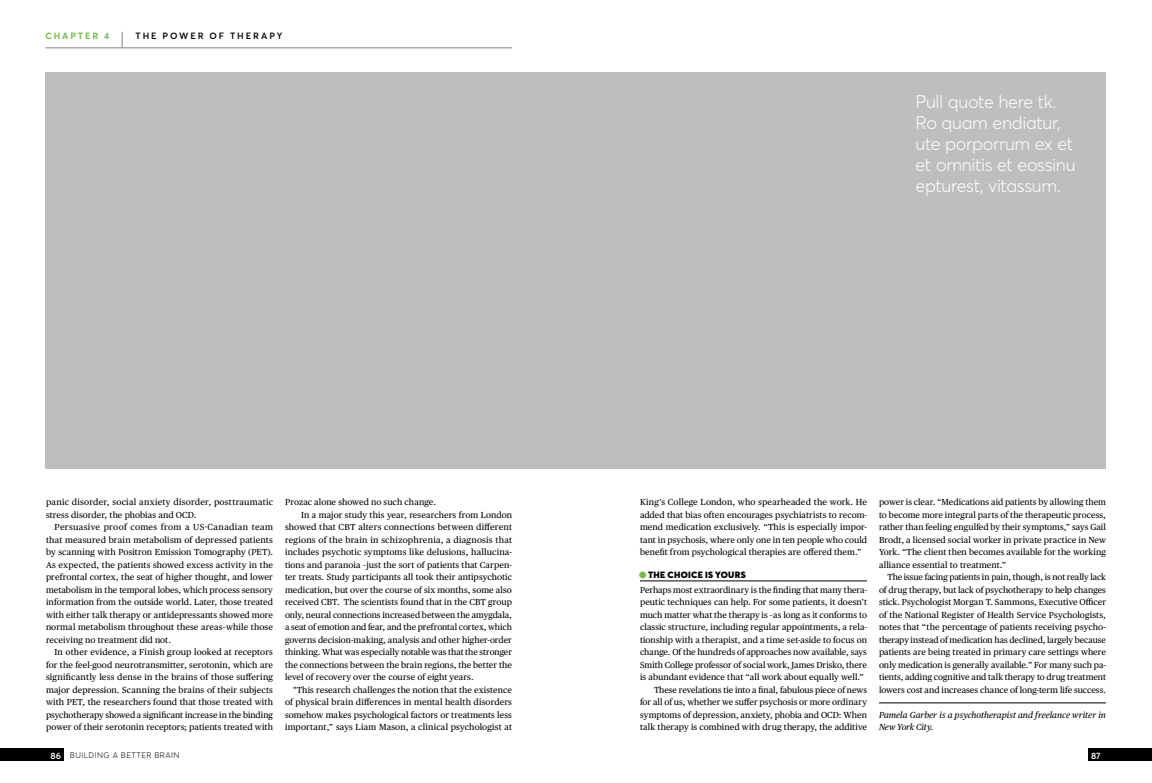
<style>
.page{position:relative;width:1152px;height:783px;background:#fff}
.page>*{position:absolute;margin:0;border:0;box-sizing:border-box;transform-origin:0 0}
.t1{font:300 18px/21px "Averta";letter-spacing:-.02em;color:#fff}
.t2{font:600 9px "Averta";letter-spacing:.205em;color:#000}
.t3{font:900 9px "Averta";letter-spacing:.025em;color:#000}
.t4{font:700 9px "Averta";letter-spacing:.21em;color:#72bf44}
.t5{font:600 9px "Averta";color:#fff}
.t6{font:8.8px/12.5px "Publico Text";letter-spacing:.01em;color:#000;text-align:justify}
.t7{font:italic 8.8px/12.5px "Publico Text";letter-spacing:-.005em;color:#000}
.t8{font:8.8px "Publico Text";letter-spacing:-.01em;color:#000}
.t9{font:300 8px "Averta";letter-spacing:.05em;color:#000}
.s1{font-size:26px;color:#72bf44}
.s2{font-weight:600;font-size:9px;color:#fff}
</style>
<div class="page">
<hr style="left:45px;top:48px;width:467px;height:1px;background:#808285">
<svg style="left:122px;top:32px;width:1px;height:16px"></svg>
<hr style="left:640px;top:581px;width:227px;height:1px;background:#000">
<hr style="left:879px;top:703px;width:227px;height:1px;background:#000">
<div style="left:45px;top:73px;width:1061px;height:396px;background:#bcbec0"></div>
<div style="left:0;top:748px;width:64px;height:13px;background:#000"></div>
<div style="left:1088px;top:748px;width:64px;height:13px;background:#000"></div>
<p class="t4" style="left:45px;top:30px;width:65px">CHAPTER 4</p>
<p class="t2" style="left:136px;top:30px;width:148px">THE POWER OF THERAPY</p>
<p class="t6" style="left:46px;top:495px;width:228px">panic disorder, social anxiety disorder, posttraumatic stress disorder, the phobias and OCD.</p>
<p class="t6" style="left:46px;top:520px;width:229px;text-indent:8px">Persuasive proof comes from a US-Canadian team that measured brain metabolism of depressed patients by scanning with Positron Emission Tomography (PET).<br>As expected, the patients showed excess activity in the prefrontal cortex, the seat of higher thought, and lower metabolism in the temporal lobes, which process sensory information from the outside world. Later, those treated with either talk therapy or antidepressants showed more normal metabolism throughout these areas–while those receiving no treatment did not.</p>
<p class="t6" style="left:46px;top:645px;width:229px;text-indent:8px">In other evidence, a Finish group looked at receptors for the feel-good neurotransmitter, serotonin, which are significantly less dense in the brains of those suffering major depression. Scanning the brains of their subjects with PET, the researchers found that those treated with psychotherapy showed a significant increase in the binding power of their serotonin receptors; patients treated with</p>
<p class="t6" style="left:285px;top:495px;width:152px">Prozac alone showed no such change.</p>
<p class="t6" style="left:301px;top:508px;width:212px">In a major study this year, researchers from London</p>
<p class="t6" style="left:285px;top:520px;width:229px">showed that CBT alters connections between different</p>
<p class="t6" style="left:285px;top:533px;width:229px">regions of the brain in schizophrenia, a diagnosis that</p>
<p class="t6" style="left:285px;top:545px;width:229px">includes psychotic symptoms like delusions, hallucina-</p>
<p class="t6" style="left:285px;top:558px;width:229px">tions and paranoia –just the sort of patients that Carpen-</p>
<p class="t6" style="left:285px;top:570px;width:229px">ter treats. Study participants all took their antipsychotic</p>
<p class="t6" style="left:285px;top:583px;width:229px">medication, but over the course of six months, some also</p>
<p class="t6" style="left:285px;top:595px;width:229px">received CBT. The scientists found that in the CBT group</p>
<p class="t6" style="left:285px;top:608px;width:229px">only, neural connections increased between the amygdala,</p>
<p class="t8" style="left:285px;top:621px;width:228px">a seat of emotion and fear, and the prefrontal cortex, which</p>
<p class="t6" style="left:285px;top:633px;width:228px">governs decision-making, analysis and other higher-order</p>
<p class="t6" style="left:285px;top:645px;width:228px">thinking. What was especially notable was that the stronger</p>
<p class="t6" style="left:285px;top:658px;width:229px">the connections between the brain regions, the better the</p>
<p class="t6" style="left:285px;top:670px;width:190px">level of recovery over the course of eight years.</p>
<p class="t6" style="left:293px;top:683px;width:220px">"This research challenges the notion that the existence</p>
<p class="t6" style="left:285px;top:695px;width:229px">of physical brain differences in mental health disorders</p>
<p class="t6" style="left:285px;top:708px;width:229px">somehow makes psychological factors or treatments less</p>
<p class="t6" style="left:285px;top:720px;width:228px">important,” says Liam Mason, a clinical psychologist at</p>
<h1 class="t1" style="left:916px;top:91px;width:161px">Pull quote here tk.<br>Ro quam endiatur, ute porporrum ex et et omnitis et eossinu epturest, vitassum.</h1>
<p class="t6" style="left:640px;top:495px;width:229px">King’s College London, who spearheaded the work. He added that bias often encourages psychiatrists to recom&shy;mend medication exclusively. “This is especially impor&shy;tant in psychosis, where only one in ten people who could benefit from psychological therapies are offered them.”</p>
<p class="t3" style="left:637px;top:569px;width:110px"><span class="s1">•</span>THE CHOICE IS YOURS</p>
<p class="t6" style="left:640px;top:583px;width:228px">Perhaps most extraordinary is the finding that many thera-</p>
<p class="t6" style="left:640px;top:595px;width:229px">peutic techniques can help. For some patients, it doesn’t</p>
<p class="t6" style="left:640px;top:608px;width:229px">much matter what the therapy is –as long as it conforms to</p>
<p class="t6" style="left:640px;top:620px;width:229px">classic structure, including regular appointments, a rela-</p>
<p class="t6" style="left:640px;top:633px;width:229px">tionship with a therapist, and a time set-aside to focus on</p>
<p class="t6" style="left:640px;top:645px;width:228px">change. Of the hundreds of approaches now available, says</p>
<p class="t6" style="left:640px;top:658px;width:228px">Smith College professor of social work, James Drisko, there</p>
<p class="t6" style="left:640px;top:670px;width:225px">is abundant evidence that “all work about equally well.”</p>
<p class="t6" style="left:654px;top:683px;width:214px">These revelations tie into a final, fabulous piece of news</p>
<p class="t6" style="left:640px;top:695px;width:228px">for all of us, whether we suffer psychosis or more ordinary</p>
<p class="t6" style="left:640px;top:708px;width:229px">symptoms of depression, anxiety, phobia and OCD: When</p>
<p class="t6" style="left:640px;top:720px;width:229px">talk therapy is combined with drug therapy, the additive</p>
<p class="t6" style="left:879px;top:495px;width:229px">power is clear. “Medications aid patients by allowing them to become more integral parts of the therapeutic process, rather than feeling engulfed by their symptoms,” says Gail Brodt, a licensed social worker in private practice in New York. “The client then becomes available for the working alliance essential to treatment.”</p>
<p class="t6" style="left:879px;top:570px;width:229px;text-indent:8px">The issue facing patients in pain, though, is not really lack of drug therapy, but lack of psychotherapy to help changes stick. Psychologist Morgan T. Sammons, Executive Officer of the National Register of Health Service Psychologists, notes that “the percentage of patients receiving psycho&shy;therapy instead of medication has declined, largely because patients are being treated in primary care settings where only medication is generally available.” For many such pa&shy;tients, adding cognitive and talk therapy to drug treatment lowers cost and increases chance of long-term life success.</p>
<p class="t7" style="left:879px;top:708px;width:229px">Pamela Garber is a psychotherapist and freelance writer in<br>New York City.</p>
<p class="t9" style="left:51px;top:750px;width:130px"><span class="s2">86</span> BUILDING A BETTER BRAIN</p>
<p class="t5" style="left:1091px;top:750px;width:11px">87</p>
</div>
